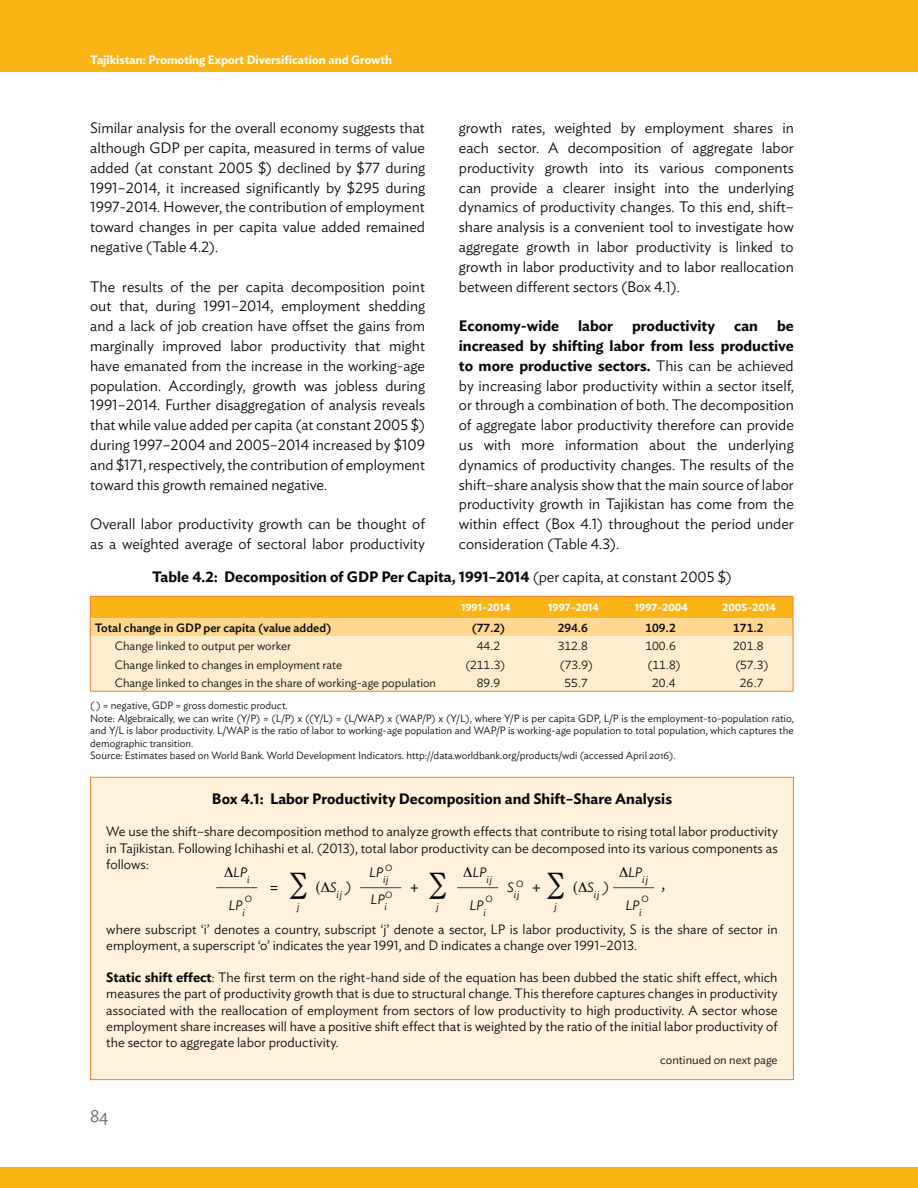
<style>
.page{position:relative;width:918px;height:1188px;background:#fff}
.page>*{position:absolute;margin:0;border:0;box-sizing:border-box;transform-origin:0 0}
.t1{font:300 18px "Ideal Sans";color:#040809}
.t2{font:300 18px "Ideal Sans";color:#636567}
.t3{font:300 15px/19.8px "Ideal Sans";color:#040809;text-align:justify}
.t4{font:600 15px "Ideal Sans";color:#040809}
.t5{font:italic 300 15px "Ideal Sans";color:#040809}
.t6{font:300 13.5px/16.2px "Ideal Sans";color:#040809;text-align:justify}
.t7{font:italic 300 13.5px/27.5px "Ideal Sans";color:#040809}
.t8{font:300 12px "Ideal Sans";color:#040809}
.t9{font:500 12px "Ideal Sans";color:#040809}
.t10{font:600 12px "Ideal Sans";color:#fff}
.t11{font:300 10.5px/12.6px "Ideal Sans";color:#040809}
.t12{font:600 10.5px "Ideal Sans";color:#fff}
.t13{font:italic 300 10.5px "Ideal Sans";color:#040809}
.t14{font:300 9px "Ideal Sans";color:#040809}
.s1{font-weight:600}
.s2{font-weight:300}
</style>
<div class="page">
<div style="left:0;top:0;width:918px;height:72px;background:#fbb416"></div>
<div style="left:0;top:1168px;width:918px;height:20px;background:#fbb416"></div>
<div style="left:91px;top:777px;width:702px;height:303px;background:#fff1da"></div>
<svg style="left:90px;top:596px;width:704px;height:95px;background:#fddb98"></svg>
<hr style="left:90px;top:596px;width:703px;height:1px;background:#f57f26">
<hr style="left:90px;top:691px;width:703px;height:1px;background:#f57f26">
<hr style="left:216px;top:887px;width:41px;height:1px;background:#23428e">
<hr style="left:457px;top:887px;width:41px;height:1px;background:#23428e">
<hr style="left:613px;top:887px;width:41px;height:1px;background:#23428e">
<hr style="left:360px;top:887px;width:41px;height:1px;background:#23428e">
<p class="t10" style="left:90px;top:55px;width:304px">Tajikistan: Promoting Export Diversification and Growth</p>
<p class="t3" style="left:90px;top:120px;width:337px">Similar analysis for the overall economy suggests that although GDP per capita, measured in terms of value added (at constant 2005 $) declined by $77 during 1991–2014, it increased significantly by $295 during 1997-2014. However, the contribution of employment toward changes in per capita value added remained negative (Table 4.2).</p>
<p class="t3" style="left:90px;top:278px;width:336px">The results of the per capita decomposition point out that, during 1991–2014, employment shedding and a lack of job creation have offset the gains from marginally improved labor productivity that might have emanated from the increase in the working-age population. Accordingly, growth was jobless during 1991–2014. Further disaggregation of analysis reveals that while value added per capita (at constant 2005 $) during 1997–2004 and 2005–2014 increased by $109 and $171, respectively, the contribution of employment toward this growth remained negative.</p>
<p class="t3" style="left:90px;top:516px;width:336px">Overall labor productivity growth can be thought of as a weighted average of sectoral labor productivity</p>
<p class="t3" style="left:459px;top:120px;width:337px">growth rates, weighted by employment shares in each sector. A decomposition of aggregate labor productivity growth into its various components can provide a clearer insight into the underlying dynamics of productivity changes. To this end, shift– share analysis is a convenient tool to investigate how aggregate growth in labor productivity is linked to growth in labor productivity and to labor reallocation between different sectors (Box 4.1).</p>
<p class="t4" style="left:459px;top:320px;width:102px">Economy-wide</p>
<p class="t4" style="left:578px;top:320px;width:36px">labor</p>
<p class="t4" style="left:632px;top:320px;width:85px">productivity</p>
<p class="t4" style="left:734px;top:320px;width:25px">can</p>
<p class="t3" style="left:459px;top:318px;width:337px;text-indent:318px"><span class="s1">be increased by shifting labor from less productive to more productive sectors.</span> This can be achieved by increasing labor productivity within a sector itself, or through a combination of both. The decomposition of aggregate labor productivity therefore can provide us with more information about the underlying dynamics of productivity changes. The results of the shift–share analysis show that the main source of labor productivity growth in Tajikistan has come from the within effect (Box 4.1) throughout the period under consideration (Table 4.3).</p>
<p class="t4" style="left:152px;top:571px;width:581px">Table 4.2: Decomposition of GDP Per Capita, 1991–2014 <span class="s2">(per capita, at constant 2005 $)</span></p>
<p class="t12" style="left:461px;top:604px;width:51px">1991–2014</p>
<p class="t12" style="left:548px;top:604px;width:52px">1997–2014</p>
<p class="t12" style="left:635px;top:604px;width:55px">1997–2004</p>
<p class="t12" style="left:722px;top:604px;width:55px">2005–2014</p>
<p class="t9" style="left:95px;top:623px;width:238px">Total change in GDP per capita (value added)</p>
<p class="t9" style="left:472px;top:623px;width:35px">(77.2)</p>
<p class="t9" style="left:558px;top:623px;width:32px">294.6</p>
<p class="t9" style="left:646px;top:623px;width:32px">109.2</p>
<p class="t9" style="left:733px;top:623px;width:32px">171.2</p>
<p class="t8" style="left:115px;top:642px;width:178px">Change linked to output per worker</p>
<p class="t8" style="left:477px;top:642px;width:25px">44.2</p>
<p class="t8" style="left:558px;top:642px;width:32px">312.8</p>
<p class="t8" style="left:646px;top:642px;width:32px">100.6</p>
<p class="t8" style="left:733px;top:642px;width:32px">201.8</p>
<p class="t8" style="left:115px;top:660px;width:229px">Change linked to changes in employment rate</p>
<p class="t8" style="left:465px;top:660px;width:41px">(211.3)</p>
<p class="t8" style="left:560px;top:660px;width:35px">(73.9)</p>
<p class="t8" style="left:648px;top:660px;width:35px">(11.8)</p>
<p class="t8" style="left:735px;top:660px;width:35px">(57.3)</p>
<p class="t8" style="left:115px;top:678px;width:323px">Change linked to changes in the share of working-age population</p>
<p class="t8" style="left:477px;top:678px;width:25px">89.9</p>
<p class="t8" style="left:564px;top:678px;width:25px">55.7</p>
<p class="t8" style="left:652px;top:678px;width:25px">20.4</p>
<p class="t8" style="left:740px;top:678px;width:25px">26.7</p>
<p class="t11" style="left:90px;top:700px;width:705px">( ) = negative, GDP = gross domestic product.<br>Note: Algebraically, we can write (Y/P) = (L/P) x ((Y/L) = (L/WAP) x (WAP/P) x (Y/L), where Y/P is per capita GDP, L/P is the employment-to-population ratio, and Y/L is labor productivity. L/WAP is the ratio of labor to working-age population and WAP/P is working-age population to total population, which captures the demographic transition.<br>Source: Estimates based on World Bank. World Development Indicators. http://data.worldbank.org/products/wdi (accessed April 2016).</p>
<p class="t4" style="left:212px;top:793px;width:462px">Box 4.1: Labor Productivity Decomposition and Shift–Share Analysis</p>
<p class="t6" style="left:106px;top:825px;width:673px">We use the shift–share decomposition method to analyze growth effects that contribute to rising total labor productivity in Tajikistan. Following Ichihashi et al. (2013), total labor productivity can be decomposed into its various components as follows:</p>
<p class="t14" style="left:385px;top:864px;width:9px">O</p>
<p class="t14" style="left:385px;top:892px;width:9px">O</p>
<p class="t7" style="left:369px;top:860px;width:21px">LP<sub>ij<br></sub>LP<sub>i</sub></p>
<p class="t7" style="left:233px;top:860px;width:18px">LP<sub>i</sub></p>
<p class="t7" style="left:472px;top:860px;width:21px">LP<sub>ij</sub></p>
<p class="t7" style="left:628px;top:860px;width:21px">LP<sub>ij</sub></p>
<p class="t14" style="left:516px;top:880px;width:9px">O</p>
<p class="t13" style="left:330px;top:890px;width:23px"><sup>S</sup>ij <sup>)</sup></p>
<p class="t13" style="left:587px;top:890px;width:14px"><sup>S</sup>ij</p>
<p class="t7" style="left:507px;top:875px;width:8px">S</p>
<p class="t5" style="left:603px;top:881px;width:7px">)</p>
<p class="t1" style="left:269px;top:881px;width:11px">=</p>
<p class="t1" style="left:409px;top:881px;width:11px">+</p>
<p class="t1" style="left:531px;top:881px;width:11px">+</p>
<p class="t1" style="left:661px;top:876px;width:5px">,</p>
<p class="t13" style="left:514px;top:890px;width:7px">ij</p>
<p class="t14" style="left:245px;top:896px;width:9px">O</p>
<p class="t14" style="left:486px;top:896px;width:9px">O</p>
<p class="t14" style="left:641px;top:896px;width:9px">O</p>
<p class="t7" style="left:229px;top:893px;width:15px">LP</p>
<p class="t13" style="left:437px;top:903px;width:4px">j</p>
<p class="t13" style="left:243px;top:908px;width:4px">i</p>
<p class="t7" style="left:469px;top:893px;width:18px">LP<sub>i</sub></p>
<p class="t7" style="left:625px;top:893px;width:18px">LP<sub>i</sub></p>
<p class="t13" style="left:297px;top:903px;width:4px">j</p>
<p class="t13" style="left:555px;top:903px;width:4px">j</p>
<p class="t6" style="left:106px;top:922px;width:673px">where subscript ‘i’ denotes a country, subscript ‘j’ denote a sector, LP is labor productivity, S is the share of sector in employment, a superscript ‘o’ indicates the year 1991, and D indicates a change over 1991–2013.</p>
<p class="t6" style="left:106px;top:971px;width:673px"><span class="s1">Static shift effect</span>: The first term on the right-hand side of the equation has been dubbed the static shift effect, which measures the part of productivity growth that is due to structural change. This therefore captures changes in productivity associated with the reallocation of employment from sectors of low productivity to high productivity. A sector whose employment share increases will have a positive shift effect that is weighted by the ratio of the initial labor productivity of the sector to aggregate labor productivity.</p>
<p class="t2" style="left:90px;top:1110px;width:20px">84</p>
<p class="t8" style="left:660px;top:1055px;width:119px">continued on next page</p>
</div>
